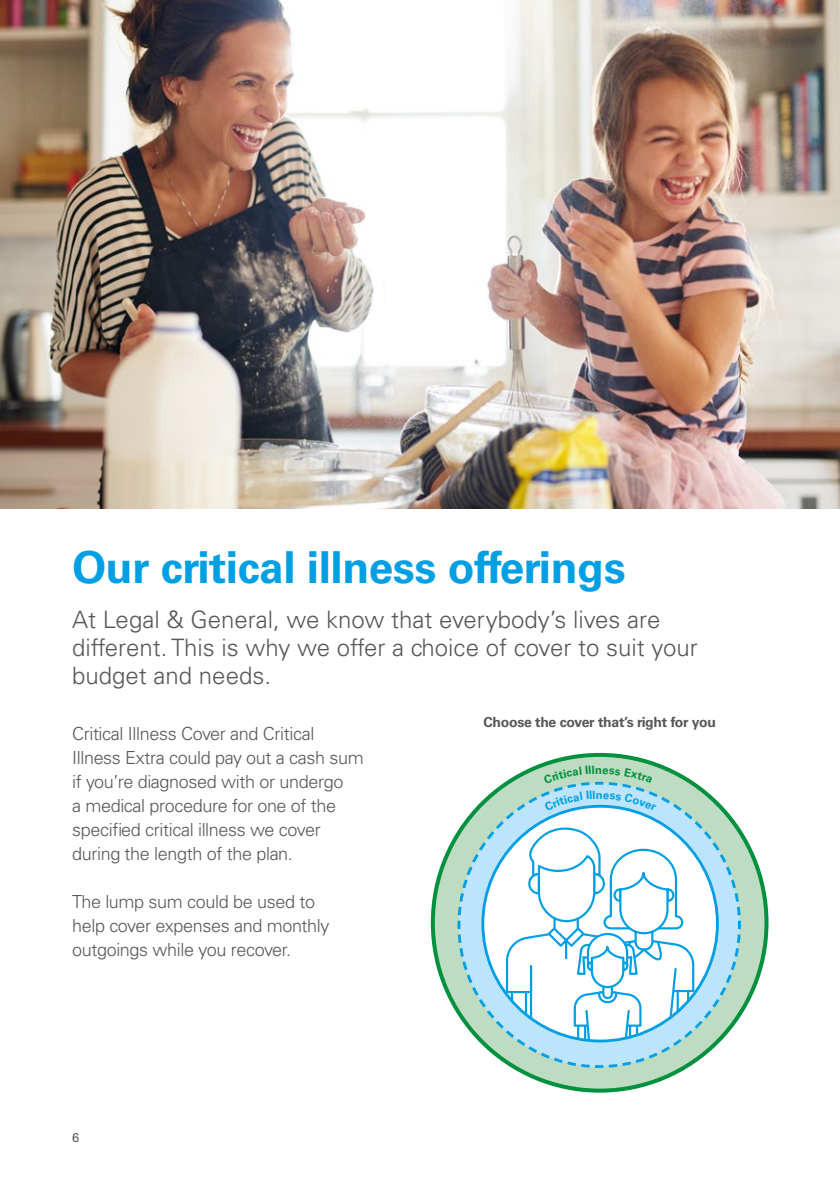
<style>
.page{position:relative;width:840px;height:1191px;background:#fff}
.page>*{position:absolute;margin:0;border:0;box-sizing:border-box;transform-origin:0 0}
.t1{font:700 44px "Univers LT Std";letter-spacing:-.01em;color:#009fe3}
.t2{font:300 24px/28px "Univers LT Std";color:#575756}
.t3{font:300 18px/24px "Univers LT Std";letter-spacing:-.02em;color:#575756}
.t4{font:700 14px "Univers LT Std";letter-spacing:-.02em;color:#575756}
.t5{font:12.6px "Univers LT Std";color:#575756}
</style>
<div class="page">
<img style="left:0;top:0;width:839px;height:508px">
<svg style="left:432px;top:755px;width:334px;height:335px;background:#a4d1af"></svg>
<svg style="left:456px;top:765px;width:285px;height:304px"></svg>
<h1 class="t1" style="left:72px;top:542px;width:554px">Our critical illness offerings</h1>
<h2 class="t2" style="left:72px;top:606px;width:627px">At Legal &amp; General, we know that everybody’s lives are different. This is why we offer a choice of cover to suit your budget and needs.</h2>
<p class="t4" style="left:483px;top:714px;width:234px">Choose the cover that’s right for you</p>
<p class="t3" style="left:72px;top:721px;width:293px">Critical Illness Cover and Critical Illness Extra could pay out a cash sum if you’re diagnosed with or undergo<br>a medical procedure for one of the specified critical illness we cover during the length of the plan.</p>
<p class="t3" style="left:72px;top:889px;width:259px">The lump sum could be used to help cover expenses and monthly outgoings while you recover.</p>
<p class="t5" style="left:72px;top:1129px;width:9px">6</p>
</div>
